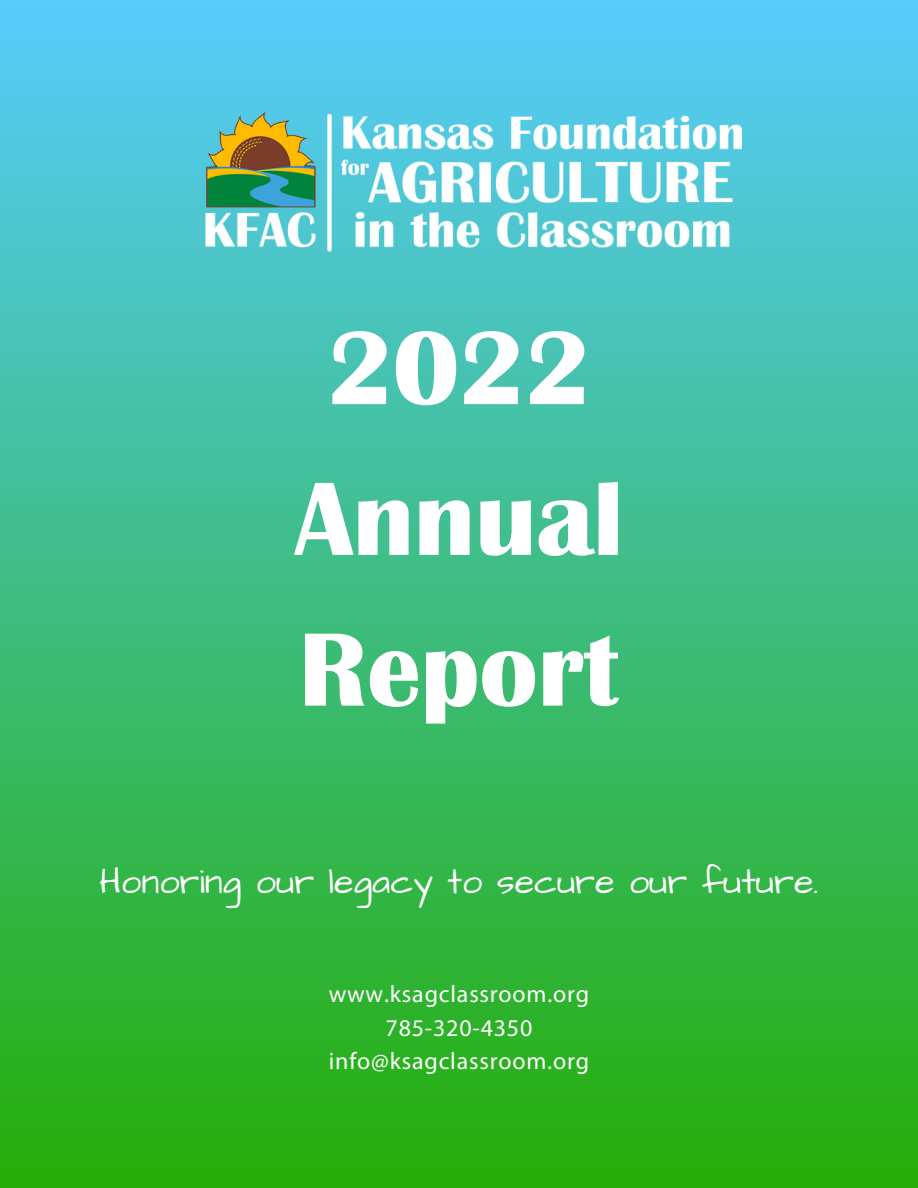
<style>
.page{position:relative;width:918px;height:1188px;background:#fff}
.page>*{position:absolute;margin:0;border:0;box-sizing:border-box;transform-origin:0 0}
.t1{font:700 108px/150.8px "Britannic";color:#fff;text-align:center}
.t2{font:36px "Architects Daughter";color:#fff}
.t3{font:24px/33.8px "Myriad Pro";letter-spacing:.035em;color:#fff;text-align:center}
</style>
<div class="page">
<div style="left:0;top:0;width:918px;height:1188px;background:linear-gradient(to bottom,#57ccfd,#25ae07)"></div>
<img style="left:176px;top:111px;width:565px;height:160px">
<h1 class="t1" style="left:295px;top:293px;width:330px">2022<br>Annual<br>Report</h1>
<h2 class="t2" style="left:99px;top:857px;width:721px">Honoring our legacy to secure our future.</h2>
<p class="t3" style="left:329px;top:979px;width:262px">www.ksagclassroom.org<br>785-320-4350 info@ksagclassroom.org</p>
</div>
